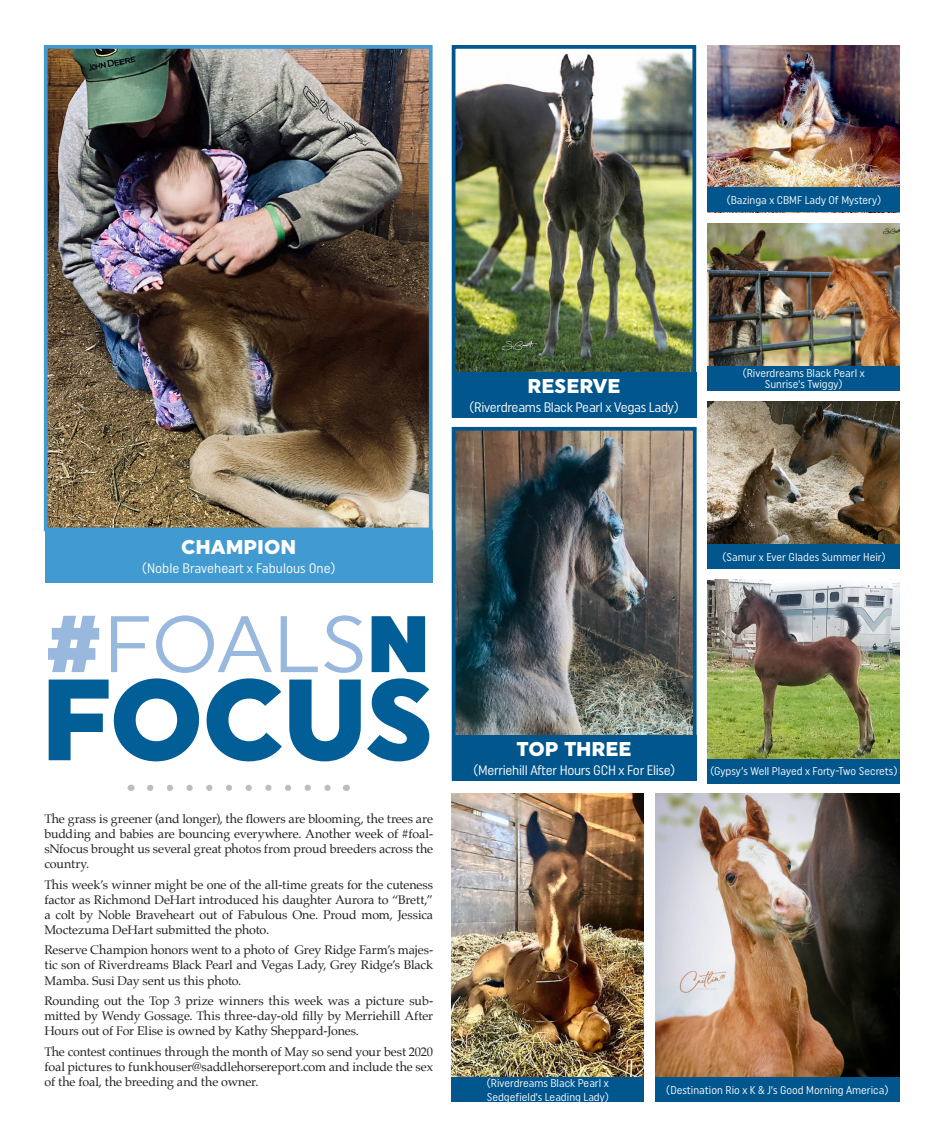
<style>
.page{position:relative;width:945px;height:1148px;background:#fff}
.page>*{position:absolute;margin:0;border:0;box-sizing:border-box;transform-origin:0 0}
.t1{font:900 115.25px "Uniform";letter-spacing:-.015em;color:#015e96}
.t2{font:79.88px "Uniform";color:#99b8dd}
.t3{font:900 20px "Uniform";color:#fff}
.t4{font:13.75px "Uniform Condensed";letter-spacing:-.02em;color:#fff}
.t5{font:13.75px "Uniform Condensed";color:#fff}
.text{font:12.5px/15px "Palatino";letter-spacing:-.01em;color:#231f20;text-align:justify}
.t6{font:11.25px/13.5px "Uniform Condensed";color:#fff}
.s1{font-weight:900;font-size:93.88px}
.s2{font-weight:900;color:#015e96}
</style>
<div class="page">
<img style="left:49px;top:50px;width:379px;height:476px">
<div style="left:44px;top:45px;width:389px;height:486px;border:4px solid #419ad0"></div>
<img style="left:451px;top:45px;width:246px;height:373px">
<img style="left:457px;top:432px;width:235px;height:303px">
<div style="left:452px;top:427px;width:245px;height:353px;border:4px solid #01568d"></div>
<div style="left:452px;top:372px;width:244px;height:45px;background:#01568d"></div>
<div style="left:452px;top:735px;width:245px;height:45px;background:#01568d"></div>
<svg style="left:150px;top:784px;width:181px;height:7px"></svg>
<img style="left:708px;top:45px;width:192px;height:143px">
<div style="left:708px;top:188px;width:192px;height:24px;background:#01568d"></div>
<img style="left:452px;top:793px;width:192px;height:284px">
<div style="left:452px;top:1077px;width:192px;height:24px;background:#01568d"></div>
<img style="left:708px;top:223px;width:192px;height:143px">
<div style="left:708px;top:366px;width:192px;height:24px;background:#01568d"></div>
<img style="left:655px;top:793px;width:245px;height:284px">
<div style="left:655px;top:1077px;width:245px;height:24px;background:#01568d"></div>
<div style="left:45px;top:530px;width:388px;height:52px;background:#419ad0"></div>
<img style="left:708px;top:402px;width:192px;height:142px">
<div style="left:708px;top:544px;width:192px;height:25px;background:#01568d"></div>
<img style="left:708px;top:579px;width:192px;height:180px">
<div style="left:708px;top:759px;width:192px;height:24px;background:#01568d"></div>
<p class="t6" style="left:727px;top:193px;width:156px">(Bazinga x CBMF Lady Of Mystery)</p>
<p class="t3" style="left:528px;top:374px;width:94px">RESERVE</p>
<p class="t4" style="left:469px;top:398px;width:211px">(Riverdreams Black Pearl x Vegas Lady)</p>
<p class="t6" style="left:743px;top:367px;width:123px;line-height:11.2px;text-align:center">(Riverdreams Black Pearl x<br>Sunrise’s Twiggy)</p>
<p class="t3" style="left:181px;top:535px;width:117px">CHAMPION</p>
<p class="t5" style="left:142px;top:560px;width:195px">(Noble Braveheart x Fabulous One)</p>
<p class="t2" style="left:44px;top:596px;width:387px"><span class="s1">#</span>FOALS<span class="s2">N</span></p>
<p class="t1" style="left:41px;top:650px;width:395px">FOCUS</p>
<p class="text" style="left:44px;top:811px;width:390px">The grass is greener (and longer), the flowers are blooming, the trees are budding and babies are bouncing everywhere. Another week of #foal&shy;sNfocus brought us several great photos from proud breeders across the country.</p>
<p class="text" style="left:44px;top:877px;width:390px">This week’s winner might be one of the all-time greats for the cuteness factor as Richmond DeHart introduced his daughter Aurora to “Brett,” a colt by Noble Braveheart out of Fabulous One. Proud mom, Jessica Moctezuma DeHart submitted the photo.</p>
<p class="text" style="left:44px;top:942px;width:390px">Reserve Champion honors went to a photo of Grey Ridge Farm’s majes&shy;tic son of Riverdreams Black Pearl and Vegas Lady, Grey Ridge’s Black Mamba. Susi Day sent us this photo.</p>
<p class="text" style="left:44px;top:993px;width:390px">Rounding out the Top 3 prize winners this week was a picture sub&shy;mitted by Wendy Gossage. This three-day-old filly by Merriehill After Hours out of For Elise is owned by Kathy Sheppard-Jones.</p>
<p class="text" style="left:44px;top:1044px;width:390px">The contest continues through the month of May so send your best 2020 foal pictures to funkhouser@saddlehorsereport.com and include the sex of the foal, the breeding and the owner.</p>
<p class="t6" style="left:722px;top:550px;width:164px">(Samur x Ever Glades Summer Heir)</p>
<p class="t3" style="left:517px;top:737px;width:116px">TOP THREE</p>
<p class="t4" style="left:473px;top:761px;width:203px">(Merriehill After Hours GCH x For Elise)</p>
<p class="t6" style="left:710px;top:764px;width:189px">(Gypsy’s Well Played x Forty-Two Secrets)</p>
<p class="t6" style="left:487px;top:1076px;width:124px">(Riverdreams Black Pearl x<br>Sedgefield’s Leading Lady)</p>
<p class="t6" style="left:666px;top:1082px;width:224px">(Destination Rio x K &amp; J’s Good Morning America)</p>
</div>
